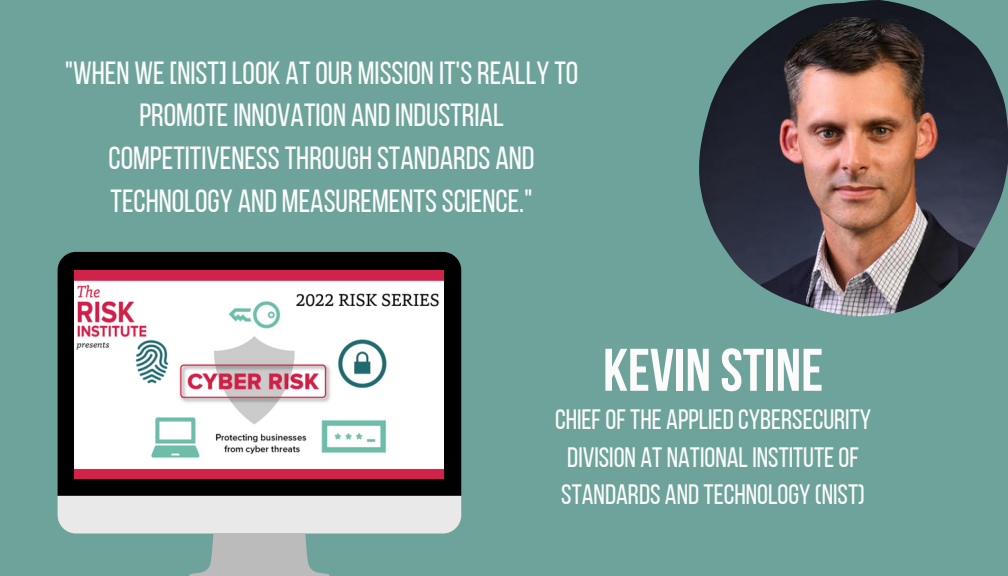
<style>
.page{position:relative;width:1008px;height:576px;background:#6ea39c}
.page>*{position:absolute;margin:0;border:0;box-sizing:border-box;transform-origin:0 0}
.t1{font:700 60px "Bebas Neue";color:#fbfbfb}
.t2{font:32px/42.8px "Bebas Neue";color:#fbfbfb;text-align:center}
.t3{font:28px/37.2px "Bebas Neue";color:#fbfbfb}
</style>
<div class="page">
<img style="left:699px;top:0;width:308px;height:316px">
<div style="left:58px;top:252px;width:403px;height:244px;background:#000"></div>
<svg style="left:58px;top:496px;width:403px;height:80px"></svg>
<img style="left:75px;top:271px;width:369px;height:207px">
<p class="t2" style="left:65px;top:54px;width:515px">"WHEN WE [NIST] LOOK AT OUR MISSION IT'S REALLY TO PROMOTE INNOVATION AND INDUSTRIAL COMPETITIVENESS THROUGH STANDARDS AND TECHNOLOGY AND MEASUREMENTS SCIENCE."</p>
<p class="t1" style="left:603px;top:346px;width:222px">KEVIN STINE</p>
<p class="t3" style="left:555px;top:404px;width:318px">CHIEF OF THE APPLIED CYBERSECURITY<br>DIVISION AT NATIONAL INSTITUTE OF<br>STANDARDS AND TECHNOLOGY (NIST)</p>
</div>
